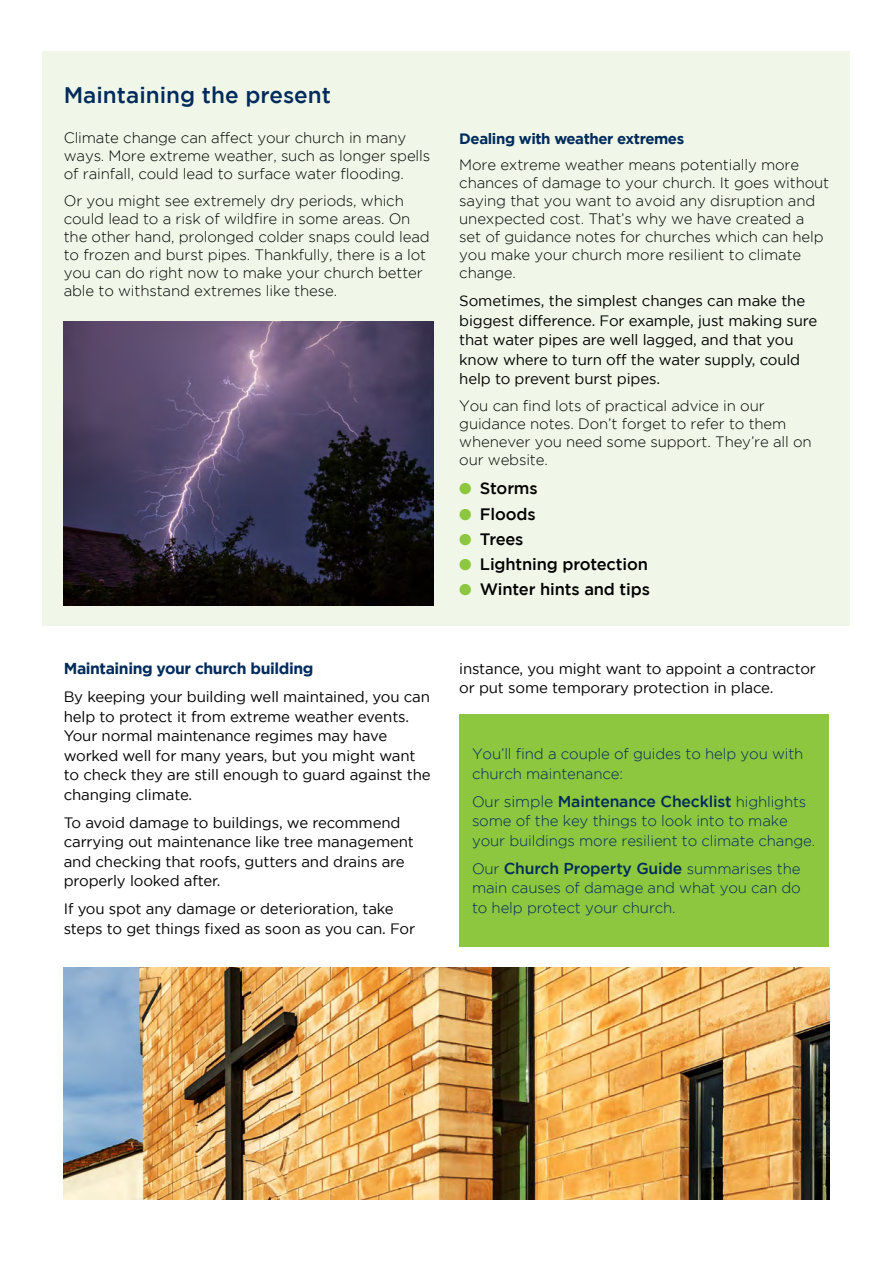
<style>
.page{position:relative;width:893px;height:1263px;background:#fff}
.page>*{position:absolute;margin:0;border:0;box-sizing:border-box;transform-origin:0 0}
.t1{font:22.5px "Gotham HTF Medium 2";color:#002b5c}
.t2{font:16.5px "Gotham HTF Medium 2";letter-spacing:-.01em;color:#000}
.t3{font:15.75px "Gotham HTF Medium 2";letter-spacing:-.01em;color:#002b5c}
.t4{font:15.75px "Gotham HTF Bold 2";letter-spacing:-.025em;color:#002b5c}
.t5{font:300 15px/18px "Gotham HTF";letter-spacing:-.01em;color:#000}
.t6{font:15px/19.5px "Gotham HTF";letter-spacing:-.01em;color:#000}
.t7{font:300 15px/19.5px "Gotham HTF";letter-spacing:-.01em;color:#002b5c}
.t8{font:15px "Gotham HTF Bold 2";letter-spacing:-.025em;color:#002b5c}
.s1{color:#8dc63f}
.s2{font-family:"Gotham HTF";font-weight:300;font-size:15px}
.s3{font-family:"Gotham HTF";font-weight:300}
</style>
<div class="page">
<div style="left:43px;top:51px;width:807px;height:575px;background:#f0f7e8"></div>
<div style="left:459px;top:714px;width:370px;height:232px;background:#8dc63f"></div>
<img style="left:64px;top:321px;width:370px;height:285px">
<img style="left:64px;top:967px;width:765px;height:232px">
<h1 class="t1" style="left:64px;top:82px;width:269px">Maintaining the present</h1>
<p class="t5" style="left:64px;top:129px;width:368px">Climate change can affect your church in many ways. More extreme weather, such as longer spells</p>
<p class="t5" style="left:64px;top:165px;width:342px">of rainfall, could lead to surface water flooding.</p>
<p class="t5" style="left:64px;top:191px;width:342px">Or you might see extremely dry periods, which</p>
<p class="t5" style="left:64px;top:209px;width:348px">could lead to a risk of wildfire in some areas. On</p>
<p class="t5" style="left:64px;top:227px;width:367px">the other hand, prolonged colder snaps could lead to frozen and burst pipes. Thankfully, there is a lot you can do right now to make your church better able to withstand extremes like these.</p>
<p class="t4" style="left:64px;top:659px;width:251px">Maintaining your church building</p>
<p class="t6" style="left:64px;top:687px;width:368px">By keeping your building well maintained, you can help to protect it from extreme weather events.<br>Your normal maintenance regimes may have worked well for many years, but you might want to check they are still enough to guard against the changing climate.</p>
<p class="t6" style="left:64px;top:812px;width:352px">To avoid damage to buildings, we recommend carrying out maintenance like tree management and checking that roofs, gutters and drains are properly looked after.</p>
<p class="t6" style="left:64px;top:899px;width:332px">If you spot any damage or deterioration, take</p>
<p class="t6" style="left:64px;top:918px;width:353px">steps to get things fixed as soon as you can. For</p>
<h5 class="t8" style="left:459px;top:130px;width:227px">Dealing with weather extremes</h5>
<p class="t5" style="left:459px;top:156px;width:371px">More extreme weather means potentially more chances of damage to your church. It goes without saying that you want to avoid any disruption and unexpected cost. That’s why we have created a set of guidance notes for churches which can help you make your church more resilient to climate change.</p>
<p class="t6" style="left:459px;top:291px;width:360px">Sometimes, the simplest changes can make the biggest difference. For example, just making sure that water pipes are well lagged, and that you know where to turn off the water supply, could help to prevent burst pipes.</p>
<p class="t5" style="left:459px;top:396px;width:307px">You can find lots of practical advice in our</p>
<p class="t5" style="left:459px;top:414px;width:354px">guidance notes. Don’t forget to refer to them whenever you need some support. They’re all on our website.</p>
<p class="t2" style="left:459px;top:479px;width:80px"><span class="s1">●</span> Storms</p>
<p class="t2" style="left:459px;top:504px;width:78px"><span class="s1">●</span> Floods</p>
<p class="t2" style="left:459px;top:530px;width:66px"><span class="s1">●</span> Trees</p>
<p class="t2" style="left:459px;top:555px;width:190px"><span class="s1">●</span> Lightning protection</p>
<p class="t2" style="left:459px;top:580px;width:192px"><span class="s1">●</span> Winter hints and tips</p>
<p class="t6" style="left:459px;top:658px;width:358px">instance, you might want to appoint a contractor or put some temporary protection in place.</p>
<p class="t7" style="left:472px;top:744px;width:333px">You’ll find a couple of guides to help you with</p>
<p class="t7" style="left:472px;top:764px;width:153px">church maintenance:</p>
<p class="t3" style="left:472px;top:792px;width:336px"><span class="s2">Our</span> <span class="s3">simple</span> Maintenance Checklist <span class="s2">highlights</span></p>
<p class="t7" style="left:472px;top:811px;width:345px">some of the key things to look into to make your buildings more resilient to climate change.</p>
<p class="t3" style="left:472px;top:859px;width:330px"><span class="s2">Our</span> Church Property Guide <span class="s2">summarises the</span></p>
<p class="t7" style="left:472px;top:878px;width:330px">main causes of damage and what you can do to help protect your church.</p>
</div>
